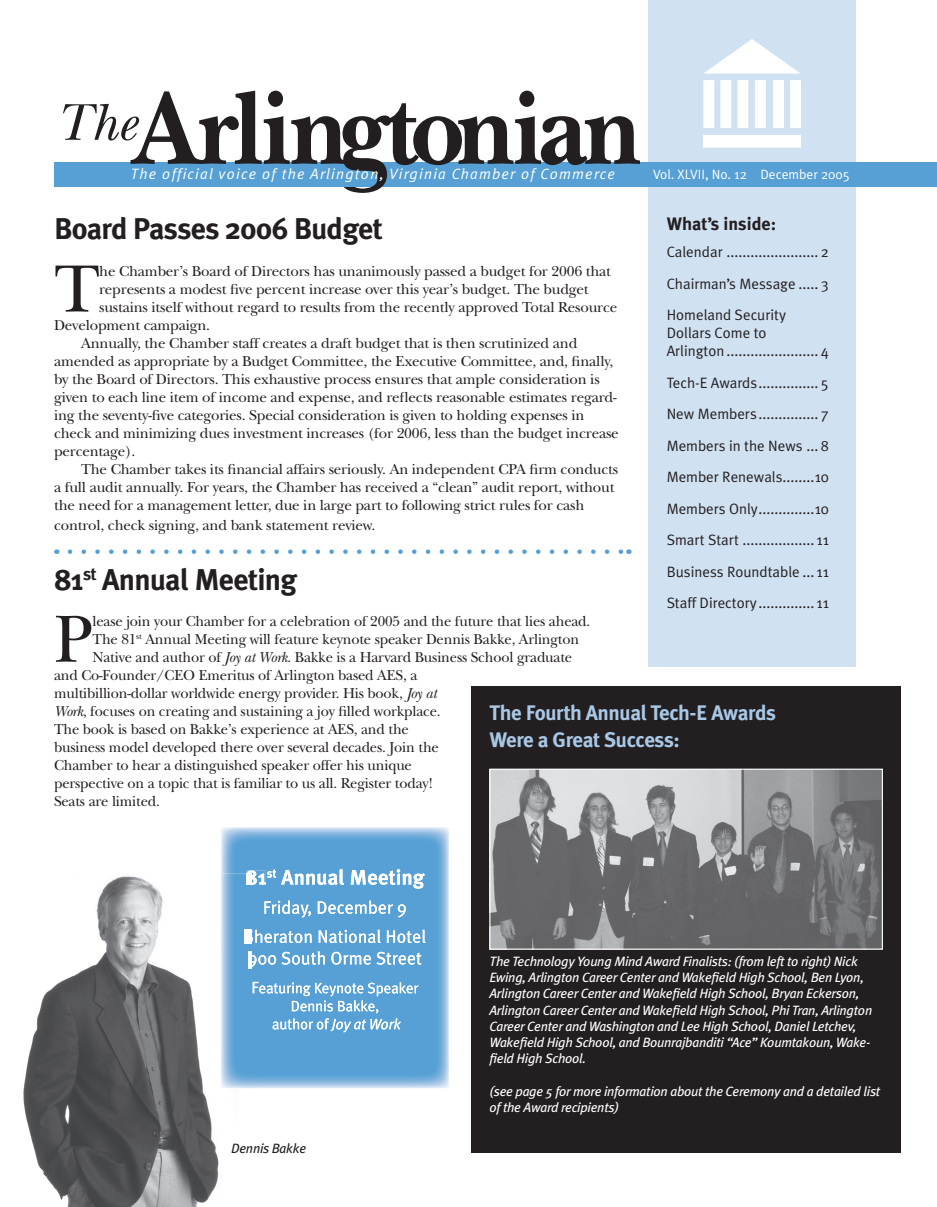
<style>
.page{position:relative;width:937px;height:1207px;background:#fff}
.page>*{position:absolute;margin:0;border:0;box-sizing:border-box;transform-origin:0 0}
.t1{font:700 108px "New Baskerville";letter-spacing:-.04em;color:#231f20;scale:.93 1}
.t2{font:69.6px "New Baskerville";color:#231f20}
.t3{font:italic 54px "New Baskerville";color:#231f20}
.t4{font:700 30px "Meta Plus";letter-spacing:-.025em;color:#231f20}
.t5{font:700 21px/27px "Meta Plus";letter-spacing:-.02em;color:#a8c8e7}
.t6{font:700 18px "Meta Plus";color:#231f20}
.t7{font:15px "New Baskerville";letter-spacing:-.01em;color:#231f20}
.t8{font:15px/31.5px "Meta Plus Normal";color:#231f20;text-align:justify}
.t9{font:italic 15px "Meta Plus Normal";letter-spacing:.08em;color:#fff}
.t10{font:italic 13.5px/16.2px "Meta Plus";letter-spacing:-.02em;color:#fff}
.t11{font:13.5px "Meta Plus Normal";color:#fff}
.t12{font:italic 13.5px "Meta Plus";letter-spacing:-.02em;color:#231f20}
.s1{font-style:italic}
</style>
<div class="page">
<div style="left:648px;top:0;width:207px;height:666px;background:#d0e1f2"></div>
<img style="left:703px;top:39px;width:97px;height:108px">
<div style="left:54px;top:162px;width:882px;height:24px;background:#56a0d5"></div>
<img style="left:23px;top:876px;width:196px;height:330px">
<div style="left:471px;top:686px;width:429px;height:466px;background:#231f20"></div>
<svg style="left:70px;top:549px;width:551px;height:5px"></svg>
<img style="left:221px;top:827px;width:227px;height:261px">
<img style="left:221px;top:873px;width:30px;height:215px">
<img style="left:246px;top:870px;width:20px;height:14px">
<svg style="left:246px;top:873px;width:5px;height:11px"></svg>
<svg style="left:267px;top:869px;width:9px;height:8px"></svg>
<img style="left:276px;top:868px;width:148px;height:20px">
<img style="left:281px;top:868px;width:130px;height:16px">
<img style="left:366px;top:900px;width:39px;height:17px">
<img style="left:264px;top:900px;width:102px;height:17px">
<img style="left:343px;top:929px;width:82px;height:13px">
<img style="left:251px;top:929px;width:92px;height:13px">
<svg style="left:244px;top:929px;width:7px;height:13px"></svg>
<img style="left:370px;top:950px;width:51px;height:17px">
<img style="left:248px;top:950px;width:122px;height:17px">
<svg style="left:248px;top:954px;width:3px;height:13px"></svg>
<svg style="left:252px;top:981px;width:6px;height:11px"></svg>
<img style="left:259px;top:981px;width:159px;height:15px">
<img style="left:259px;top:982px;width:77px;height:13px">
<img style="left:292px;top:1011px;width:86px;height:2px">
<img style="left:292px;top:999px;width:86px;height:12px">
<img style="left:268px;top:1017px;width:4px;height:12px">
<img style="left:272px;top:1017px;width:57px;height:12px">
<img style="left:330px;top:1017px;width:71px;height:15px">
<img style="left:491px;top:770px;width:389px;height:177px">
<div style="left:489px;top:768px;width:393px;height:181px;border:1px solid #fff"></div>
<h1 class="t1" style="left:134px;top:89px;width:546px">Arlingtonian</h1>
<h3 class="t3" style="left:55px;top:104px;width:81px">The</h3>
<p class="t9" style="left:131px;top:167px;width:485px">The official voice of the Arlington, Virginia Chamber of Commerce</p>
<p class="t11" style="left:652px;top:169px;width:198px">Vol. XLVII, No. 12 December 2005</p>
<p class="t6" style="left:666px;top:217px;width:111px">What’s inside:</p>
<p class="t8" style="left:666px;top:237px;width:163px">Calendar ....................... 2<br>Chairman’s Message ..... 3<br>Homeland Security</p>
<p class="t8" style="left:666px;top:325px;width:163px;line-height:18px">Dollars Come to<br>Arlington ....................... 4</p>
<p class="t8" style="left:666px;top:368px;width:164px">Tech-E Awards ............... 5<br>New Members ............... 7<br>Members in the News ... 8<br>Member Renewals ........10<br>Members Only ..............10<br>Smart Start .................. 11<br>Business Roundtable ... 11<br>Staff Directory .............. 11</p>
<h3 class="t4" style="left:54px;top:217px;width:330px">Board Passes 2006 Budget</h3>
<h2 class="t2" style="left:54px;top:263px;width:47px">T</h2>
<p class="t7" style="left:99px;top:265px;width:513px">he Chamber’s Board of Directors has unanimously passed a budget for 2006 that</p>
<p class="t7" style="left:99px;top:283px;width:491px">represents a modest five percent increase over this year’s budget. The budget</p>
<p class="t7" style="left:99px;top:301px;width:519px">sustains itself without regard to results from the recently approved Total Resource</p>
<p class="t7" style="left:54px;top:319px;width:158px">Development campaign.</p>
<p class="t7" style="left:81px;top:337px;width:497px">Annually, the Chamber staff creates a draft budget that is then scrutinized and</p>
<p class="t7" style="left:54px;top:355px;width:560px">amended as appropriate by a Budget Committee, the Executive Committee, and, finally,</p>
<p class="t7" style="left:54px;top:373px;width:547px">by the Board of Directors. This exhaustive process ensures that ample consideration is</p>
<p class="t7" style="left:54px;top:391px;width:564px">given to each line item of income and expense, and reflects reasonable estimates regard-</p>
<p class="t7" style="left:54px;top:409px;width:531px">ing the seventy-five categories. Special consideration is given to holding expenses in</p>
<p class="t7" style="left:54px;top:427px;width:566px">check and minimizing dues investment increases (for 2006, less than the budget increase</p>
<p class="t7" style="left:54px;top:445px;width:83px">percentage).</p>
<p class="t7" style="left:81px;top:463px;width:538px">The Chamber takes its financial affairs seriously. An independent CPA firm conducts</p>
<p class="t7" style="left:54px;top:481px;width:561px">a full audit annually. For years, the Chamber has received a “clean” audit report, without</p>
<p class="t7" style="left:54px;top:499px;width:531px">the need for a management letter, due in large part to following strict rules for cash</p>
<p class="t7" style="left:54px;top:519px;width:322px">control, check signing, and bank statement review.</p>
<h3 class="t4" style="left:54px;top:567px;width:244px">81<sup>st</sup> Annual Meeting</h3>
<h2 class="t2" style="left:54px;top:613px;width:41px">P</h2>
<p class="t7" style="left:92px;top:615px;width:499px">lease join your Chamber for a celebration of 2005 and the future that lies ahead.</p>
<p class="t7" style="left:92px;top:633px;width:488px">The 81<sup>st</sup> Annual Meeting will feature keynote speaker Dennis Bakke, Arlington</p>
<p class="t7" style="left:92px;top:651px;width:481px">Native and author of <span class="s1">Joy at Work</span>. Bakke is a Harvard Business School graduate</p>
<p class="t7" style="left:54px;top:669px;width:364px">and Co-Founder/CEO Emeritus of Arlington based AES, a</p>
<p class="t7" style="left:54px;top:687px;width:384px">multibillion-dollar worldwide energy provider. His book, <span class="s1">Joy at</span></p>
<p class="t7" style="left:54px;top:705px;width:388px"><span class="s1">Work</span>, focuses on creating and sustaining a joy filled workplace.</p>
<p class="t7" style="left:54px;top:723px;width:356px">The book is based on Bakke’s experience at AES, and the</p>
<p class="t7" style="left:54px;top:741px;width:386px">business model developed there over several decades. Join the</p>
<p class="t7" style="left:54px;top:759px;width:359px">Chamber to hear a distinguished speaker offer his unique</p>
<p class="t7" style="left:54px;top:777px;width:380px">perspective on a topic that is familiar to us all. Register today!</p>
<p class="t7" style="left:54px;top:795px;width:107px">Seats are limited.</p>
<h3 class="t5" style="left:489px;top:701px;width:288px">The Fourth Annual Tech-E Awards<br>Were a Great Success:</h3>
<p class="t12" style="left:231px;top:1142px;width:76px">Dennis Bakke</p>
<p class="t10" style="left:489px;top:953px;width:384px">The Technology Young Mind Award Finalists: (from left to right) Nick Ewing, Arlington Career Center and Wakefield High School, Ben Lyon, Arlington Career Center and Wakefield High School, Bryan Eckerson, Arlington Career Center and Wakefield High School, Phi Tran, Arlington Career Center and Washington and Lee High School, Daniel Letchev, Wakefield High School, and Bounrajbanditi “Ace” Koumtakoun, Wake&shy;field High School.</p>
<p class="t10" style="left:489px;top:1083px;width:392px">(see page 5 for more information about the Ceremony and a detailed list of the Award recipients)</p>
</div>
